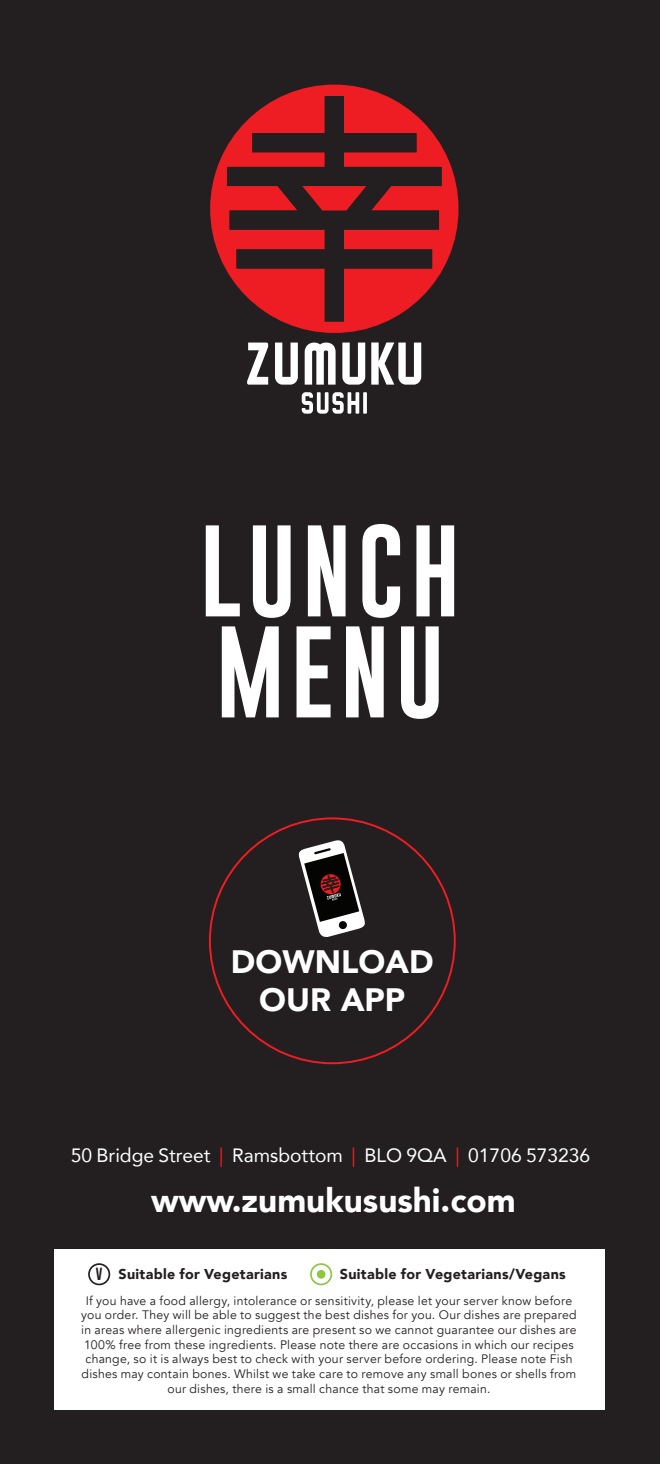
<style>
.page{position:relative;width:660px;height:1464px;background:#fff}
.page>*{position:absolute;margin:0;border:0;box-sizing:border-box;transform-origin:0 0}
.t1{font:94.85px "Gobold";letter-spacing:.06em;color:#fff}
.t2{font:900 33.25px "Avenir";color:#fff}
.t3{font:900 32.38px/38.9px "Avenir";color:#fff;text-align:center}
.t4{font:19.25px "Avenir";color:#fff}
.small_print{font:900 14.35px "Avenir";letter-spacing:.02em;color:#231f20}
.t5{font:12.78px "Gobold";color:#231f20}
.small_print-2{font:12.25px/14.7px "Avenir";letter-spacing:.02em;color:#231f20;text-align:center}
.s1{color:#ee1d23}
</style>
<div class="page">
<div style="left:0;top:0;width:660px;height:1463px;background:#231f20"></div>
<svg style="left:210px;top:85px;width:248px;height:248px"></svg>
<svg style="left:302px;top:392px;width:57px;height:21px"></svg>
<svg style="left:363px;top:392px;width:4px;height:21px"></svg>
<svg style="left:247px;top:342px;width:21px;height:42px"></svg>
<svg style="left:342px;top:342px;width:23px;height:42px"></svg>
<svg style="left:275px;top:342px;width:23px;height:42px"></svg>
<svg style="left:305px;top:342px;width:30px;height:42px"></svg>
<svg style="left:227px;top:96px;width:215px;height:225px"></svg>
<svg style="left:302px;top:186px;width:64px;height:24px"></svg>
<svg style="left:371px;top:342px;width:50px;height:42px"></svg>
<svg style="left:298px;top:840px;width:67px;height:97px"></svg>
<div style="left:55px;top:1248px;width:550px;height:161px;background:#fff"></div>
<div style="left:88px;top:1263px;width:22px;height:22px;border:2px solid #231f20;border-radius:50%"></div>
<div style="left:310px;top:1263px;width:22px;height:22px;border:2px solid #8dc63f;border-radius:50%"></div>
<div style="left:317px;top:1269px;width:8px;height:9px;background:#8dc63f;border-radius:50%"></div>
<p class="t1" style="left:200px;top:510px;width:262px">LUNCH</p>
<p class="t1" style="left:216px;top:611px;width:230px">MENU</p>
<p class="t3" style="left:231px;top:941px;width:204px">DOWNLOAD<br>OUR APP</p>
<p class="t4" style="left:71px;top:1139px;width:521px">50 Bridge Street <span class="s1">|</span> Ramsbottom <span class="s1">|</span> BLO 9QA <span class="s1">|</span> 01706 573236</p>
<p class="t2" style="left:151px;top:1171px;width:366px">www.zumukusushi.com</p>
<p class="t5" style="left:96px;top:1265px;width:8px">V</p>
<p class="small_print" style="left:119px;top:1261px;width:170px">Suitable for Vegetarians</p>
<p class="small_print" style="left:340px;top:1261px;width:227px">Suitable for Vegetarians/Vegans</p>
<p class="small_print-2" style="left:81px;top:1293px;width:497px">If you have a food allergy, intolerance or sensitivity, please let your server know before you order. They will be able to suggest the best dishes for you. Our dishes are prepared in areas where allergenic ingredients are present so we cannot guarantee our dishes are 100% free from these ingredients. Please note there are occasions in which our recipes change, so it is always best to check with your server before ordering. Please note Fish dishes may contain bones. Whilst we take care to remove any small bones or shells from our dishes, there is a small chance that some may remain.</p>
</div>
